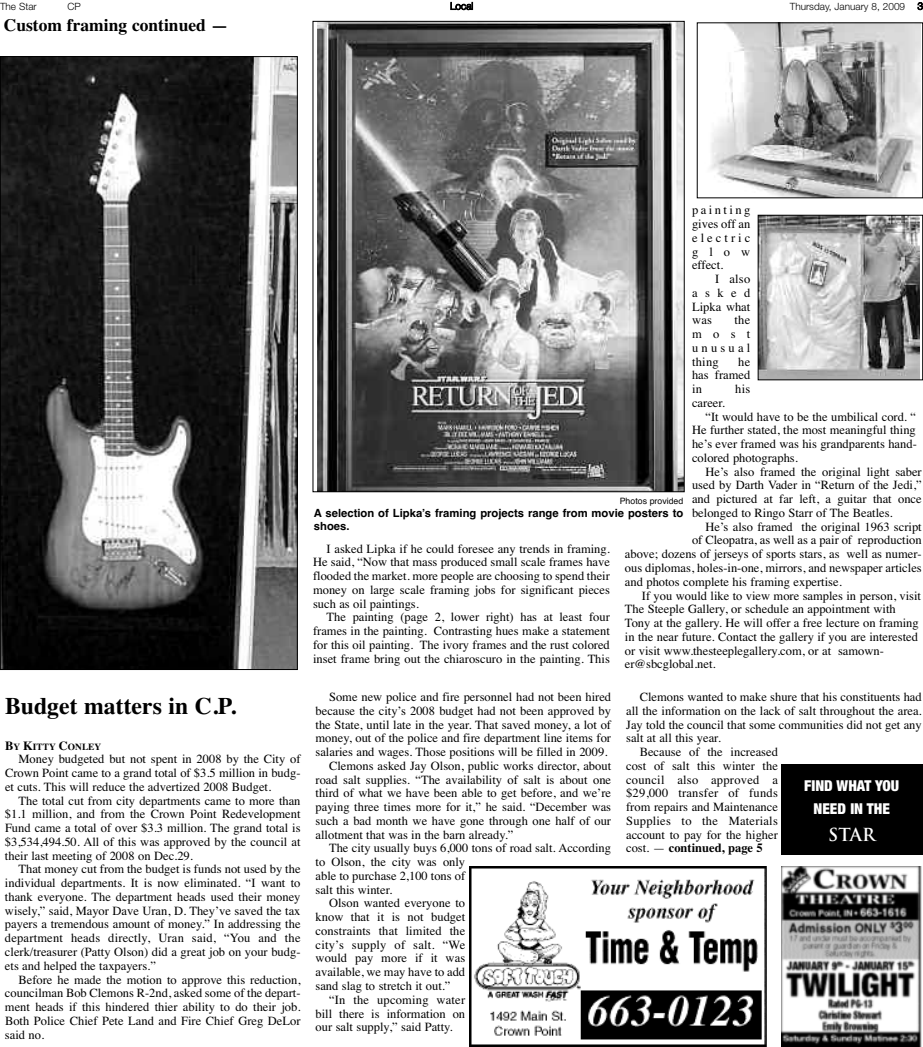
<style>
.page{position:relative;width:923px;height:1047px;background:#fff}
.page>*{position:absolute;margin:0;border:0;box-sizing:border-box;transform-origin:0 0}
.t1{font:700 23.75px "Times";color:#000}
.t2{font:700 17.5px "Times";color:#000}
.t3{font:700 17.5px "Trajan";color:#fff}
.t4{font:900 condensed 15px/23.8px "Helvetica Neue";color:#fff;text-align:center}
.t5{font:12.5px/13.8px "Times";color:#000;text-align:justify}
.t6{font:12.5px "Times";letter-spacing:.02em;color:#000}
.t7{font:700 12.5px "Times";color:#000}
.t8{font:700 11.25px/13.1px "Helvetica";color:#000}
.t9{font:300 10px "Helvetica Neue";color:#000}
.t10{font:700 9.38px "Times";color:#000}
.t11{font:8.75px "Helvetica";color:#000}
.s1{font-size:12.5px}
.s2{font-weight:400}
</style>
<div class="page">
<img style="left:2px;top:58px;width:294px;height:609px">
<img style="left:317px;top:23px;width:365px;height:467px">
<img style="left:781px;top:866px;width:141px;height:180px">
<img style="left:469px;top:866px;width:297px;height:180px">
<img style="left:710px;top:24px;width:210px;height:172px">
<img style="left:759px;top:217px;width:160px;height:161px">
<div style="left:757px;top:215px;width:165px;height:165px;border:1px solid #000"></div>
<div style="left:781px;top:764px;width:141px;height:90px;background:#000"></div>
<p class="t9" style="left:0;top:0;width:38px">The Star</p>
<p class="t9" style="left:67px;top:0;width:15px">CP</p>
<p class="t9" style="left:450px;top:0;width:25px">Local</p>
<p class="t9" style="left:789px;top:0;width:135px">Thursday, January 8, 2009 3</p>
<h2 class="t2" style="left:4px;top:15px;width:226px">Custom framing continued —</h2>
<h1 class="t1" style="left:5px;top:692px;width:233px">Budget matters in C.P.</h1>
<p class="t10" style="left:5px;top:740px;width:98px"><span class="s1">B</span>Y <span class="s1">K</span>ITTY <span class="s1">C</span>ONLEY</p>
<p class="t5" style="left:5px;top:752px;width:297px;text-indent:14px">Money budgeted but not spent in 2008 by the City of Crown Point came to a grand total of $3.5 million in budg&shy;et cuts. This will reduce the advertized 2008 Budget.</p>
<p class="t5" style="left:5px;top:793px;width:297px;text-indent:14px">The total cut from city departments came to more than $1.1 million, and from the Crown Point Redevelopment Fund came a total of over $3.3 million. The grand total is $3,534,494.50. All of this was approved by the council at their last meeting of 2008 on Dec.29.</p>
<p class="t5" style="left:5px;top:862px;width:297px;text-indent:14px">That money cut from the budget is funds not used by the individual departments. It is now eliminated. “I want to thank everyone. The department heads used their money wisely,” said, Mayor Dave Uran, D. They’ve saved the tax payers a tremendous amount of money.” In addressing the department heads directly, Uran said, “You and the clerk/treasurer (Patty Olson) did a great job on your budg&shy;ets and helped the taxpayers.”</p>
<p class="t5" style="left:5px;top:972px;width:297px;text-indent:14px">Before he made the motion to approve this reduction, councilman Bob Clemons R-2nd, asked some of the depart&shy;ment heads if this hindered thier ability to do their job.<br>Both Police Chief Pete Land and Fire Chief Greg DeLor said no.</p>
<p class="t5" style="left:692px;top:203px;width:60px">painting gives off an electric glow effect.</p>
<p class="t5" style="left:692px;top:272px;width:60px;text-indent:23px">I also asked Lipka what was</p>
<p class="t5" style="left:692px;top:313px;width:60px;text-indent:42px">the most unusual thing</p>
<p class="t5" style="left:692px;top:354px;width:60px;text-indent:46px">he has framed in</p>
<p class="t5" style="left:735px;top:382px;width:17px">his</p>
<p class="t5" style="left:692px;top:395px;width:34px">career.</p>
<p class="t5" style="left:705px;top:409px;width:212px">“It would have to be the umbilical cord. “</p>
<p class="t5" style="left:692px;top:423px;width:225px">He further stated, the most meaningful thing</p>
<p class="t5" style="left:692px;top:437px;width:226px">he’s ever framed was his grandparents hand-</p>
<p class="t5" style="left:692px;top:450px;width:107px">colored photographs.</p>
<p class="t5" style="left:705px;top:464px;width:218px">He’s also framed the original light saber</p>
<p class="t5" style="left:692px;top:478px;width:231px">used by Darth Vader in “Return of the Jedi,”</p>
<p class="t5" style="left:692px;top:492px;width:231px">and pictured at far left, a guitar that once</p>
<p class="t5" style="left:692px;top:505px;width:202px">belonged to Ringo Starr of The Beatles.</p>
<p class="t5" style="left:705px;top:519px;width:218px">He’s also framed the original 1963 script</p>
<p class="t5" style="left:692px;top:533px;width:231px">of Cleopatra, as well as a pair of reproduction</p>
<p class="t5" style="left:625px;top:547px;width:298px">above; dozens of jerseys of sports stars, as well as numer-</p>
<p class="t5" style="left:625px;top:560px;width:298px">ous diplomas, holes-in-one, mirrors, and newspaper articles</p>
<p class="t5" style="left:625px;top:574px;width:218px">and photos complete his framing expertise.</p>
<p class="t5" style="left:642px;top:588px;width:281px">If you would like to view more samples in person, visit</p>
<p class="t5" style="left:625px;top:602px;width:272px">The Steeple Gallery, or schedule an appointment with</p>
<p class="t5" style="left:625px;top:615px;width:295px">Tony at the gallery. He will offer a free lecture on framing</p>
<p class="t5" style="left:625px;top:629px;width:294px">in the near future. Contact the gallery if you are interested</p>
<p class="t5" style="left:625px;top:643px;width:260px">or visit www.thesteeplegallery.com, or at samown-</p>
<p class="t5" style="left:625px;top:657px;width:92px">er@sbcglobal.net.</p>
<p class="t11" style="left:619px;top:495px;width:65px">Photos provided</p>
<p class="t8" style="left:314px;top:506px;width:371px">A selection of Lipka’s framing projects range from movie posters to shoes.</p>
<p class="t5" style="left:313px;top:541px;width:298px;text-indent:14px">I asked Lipka if he could foresee any trends in framing.<br>He said, “Now that mass produced small scale frames have flooded the market. more people are choosing to spend their money on large scale framing jobs for significant pieces such as oil paintings.</p>
<p class="t5" style="left:313px;top:610px;width:298px;text-indent:13px">The painting (page 2, lower right) has at least four frames in the painting. Contrasting hues make a statement for this oil painting. The ivory frames and the rust colored inset frame bring out the chiaroscuro in the painting. This</p>
<p class="t5" style="left:329px;top:689px;width:283px">Some new police and fire personnel had not been hired</p>
<p class="t5" style="left:315px;top:703px;width:297px">because the city’s 2008 budget had not been approved by</p>
<p class="t5" style="left:315px;top:717px;width:297px">the State, until late in the year. That saved money, a lot of</p>
<p class="t5" style="left:315px;top:731px;width:297px">money, out of the police and fire department line items for</p>
<p class="t5" style="left:315px;top:744px;width:293px">salaries and wages. Those positions will be filled in 2009.</p>
<p class="t5" style="left:329px;top:758px;width:283px">Clemons asked Jay Olson, public works director, about</p>
<p class="t5" style="left:315px;top:772px;width:297px">road salt supplies. “The availability of salt is about one</p>
<p class="t5" style="left:315px;top:786px;width:297px">third of what we have been able to get before, and we’re</p>
<p class="t5" style="left:315px;top:799px;width:297px">paying three times more for it,” he said. “December was</p>
<p class="t5" style="left:315px;top:813px;width:297px">such a bad month we have gone through one half of our</p>
<p class="t5" style="left:315px;top:827px;width:199px">allotment that was in the barn already.”</p>
<p class="t5" style="left:329px;top:841px;width:283px">The city usually buys 6,000 tons of road salt. According</p>
<p class="t5" style="left:315px;top:854px;width:151px">to Olson, the city was only</p>
<p class="t5" style="left:315px;top:868px;width:151px">able to purchase 2,100 tons of</p>
<p class="t5" style="left:315px;top:882px;width:78px">salt this winter.</p>
<p class="t5" style="left:329px;top:896px;width:138px">Olson wanted everyone to</p>
<p class="t5" style="left:315px;top:909px;width:151px">know that it is not budget</p>
<p class="t5" style="left:315px;top:923px;width:151px">constraints that limited the</p>
<p class="t6" style="left:315px;top:936px;width:151px">city’s supply of salt. “We</p>
<p class="t5" style="left:315px;top:951px;width:151px">would pay more if it was</p>
<p class="t5" style="left:315px;top:964px;width:151px">available, we may have to add</p>
<p class="t5" style="left:315px;top:978px;width:136px">sand slag to stretch it out.”</p>
<p class="t5" style="left:329px;top:992px;width:138px">“In the upcoming water</p>
<p class="t5" style="left:315px;top:1006px;width:151px">bill there is information on</p>
<p class="t5" style="left:315px;top:1019px;width:139px">our salt supply,” said Patty.</p>
<p class="t5" style="left:639px;top:689px;width:283px">Clemons wanted to make shure that his constituents had</p>
<p class="t5" style="left:626px;top:703px;width:297px">all the information on the lack of salt throughout the area.</p>
<p class="t5" style="left:626px;top:717px;width:297px">Jay told the council that some communities did not get any</p>
<p class="t5" style="left:626px;top:731px;width:96px">salt at all this year.</p>
<p class="t5" style="left:639px;top:744px;width:140px">Because of the increased</p>
<p class="t5" style="left:626px;top:758px;width:153px">cost of salt this winter the</p>
<p class="t6" style="left:626px;top:771px;width:153px">council also approved a</p>
<p class="t6" style="left:626px;top:785px;width:153px">$29,000 transfer of funds</p>
<p class="t5" style="left:626px;top:799px;width:153px">from repairs and Maintenance</p>
<p class="t6" style="left:626px;top:813px;width:153px">Supplies to the Materials</p>
<p class="t5" style="left:626px;top:827px;width:153px">account to pay for the higher</p>
<p class="t7" style="left:626px;top:840px;width:138px"><span class="s2">cost. —</span> continued, page 5</p>
<p class="t4" style="left:804px;top:774px;width:96px">FIND WHAT YOU<br>NEED IN THE</p>
<h2 class="t3" style="left:828px;top:824px;width:49px">STAR</h2>
</div>
